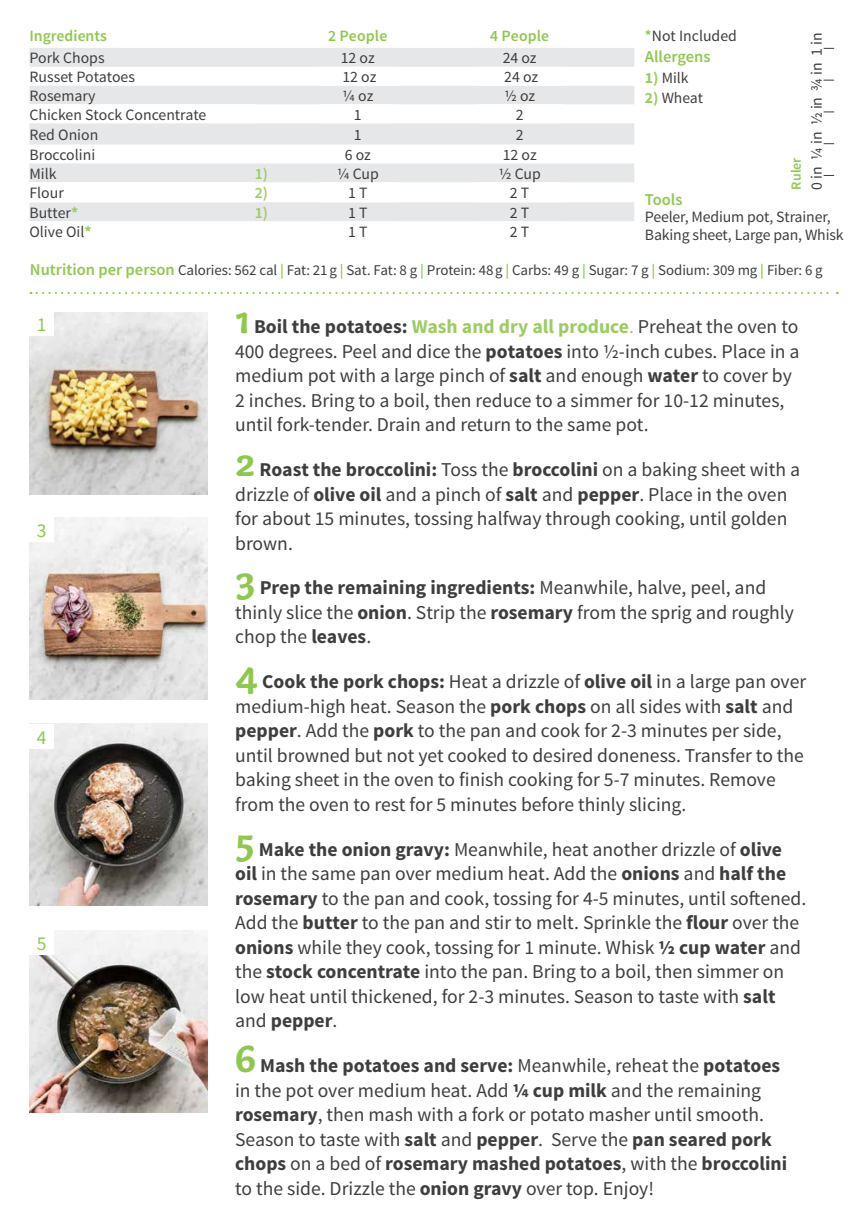
<style>
.page{position:relative;width:860px;height:1228px;background:#fff}
.page>*{position:absolute;margin:0;border:0;box-sizing:border-box;transform-origin:0 0}
.t1{font:19.6px/24.5px "Source Sans Pro";color:#3e3e3f}
.t2{font:19.6px "Source Sans Pro";color:#8fc84e}
.t3{font:600 16.45px "Source Sans Pro";color:#8fc84e}
.t4{font:15.75px/17.5px "Source Sans Pro";color:#3e3e3f}
.t5{font:600 15.75px "Source Sans Pro";color:#8fc84e}
.t6{font:600 15.75px "Source Sans Pro";color:#9bcd5f}
.t7{font:600 15.75px "Source Sans Pro";color:#9bcd60}
.t8{font:15.58px "Source Sans Pro";color:#3e3e3f}
.t9{font:14.88px "Source Sans Pro";letter-spacing:-.005em;color:#3e3e3f}
.t10{font:600 14px "Source Sans Pro";color:#8fc84e}
.s1{font-weight:700;color:#9bcd5f}
.s2{font-weight:600;color:#8fc84e}
.s3{font-weight:600;font-size:16.45px;color:#8fc84e}
.s4{font-family:"Capucine Basic";font-weight:700;font-size:41.12px;color:#8fc84e}
.s5{font-weight:700}
.s6{font-weight:700;color:#9bcd60}
.s7{color:#9bcd60}
</style>
<div class="page">
<img style="left:29px;top:930px;width:179px;height:181px">
<img style="left:29px;top:723px;width:179px;height:182px">
<img style="left:29px;top:312px;width:179px;height:182px">
<img style="left:29px;top:517px;width:179px;height:182px">
<svg style="left:29px;top:48px;width:605px;height:173px;fill:#e6e7e9"></svg>
<svg style="left:29px;top:67px;width:535px;height:154px"></svg>
<div style="left:29px;top:311px;width:25px;height:25px;background:#fff"></div>
<div style="left:29px;top:517px;width:25px;height:25px;background:#fff"></div>
<div style="left:29px;top:723px;width:25px;height:25px;background:#fff"></div>
<div style="left:29px;top:930px;width:25px;height:24px;background:#fff"></div>
<svg style="left:37px;top:292px;width:800px;height:2px"></svg>
<p class="t5" style="left:29px;top:26px;width:79px">Ingredients</p>
<p class="t5" style="left:328px;top:26px;width:61px">2 People</p>
<p class="t5" style="left:490px;top:26px;width:61px">4 People</p>
<p class="t4" style="left:29px;top:50px;width:77px">Pork Chops</p>
<p class="t4" style="left:341px;top:50px;width:35px">12 oz</p>
<p class="t4" style="left:502px;top:50px;width:35px">24 oz</p>
<p class="t4" style="left:29px;top:68px;width:107px">Russet Potatoes</p>
<p class="t4" style="left:342px;top:68px;width:35px">12 oz</p>
<p class="t4" style="left:504px;top:68px;width:35px">24 oz</p>
<p class="t4" style="left:29px;top:87px;width:68px">Rosemary</p>
<p class="t4" style="left:342px;top:87px;width:33px">1/4 oz</p>
<p class="t4" style="left:504px;top:87px;width:33px">1/2 oz</p>
<p class="t4" style="left:29px;top:106px;width:178px">Chicken Stock Concentrate</p>
<p class="t4" style="left:354px;top:106px;width:9px">1</p>
<p class="t4" style="left:515px;top:106px;width:9px">2</p>
<p class="t4" style="left:29px;top:126px;width:70px">Red Onion</p>
<p class="t4" style="left:354px;top:126px;width:9px">1</p>
<p class="t4" style="left:515px;top:126px;width:9px">2</p>
<p class="t4" style="left:29px;top:146px;width:67px">Broccolini</p>
<p class="t4" style="left:344px;top:146px;width:28px">6 oz</p>
<p class="t4" style="left:502px;top:146px;width:35px">12 oz</p>
<p class="t4" style="left:29px;top:165px;width:29px">Milk</p>
<p class="t7" style="left:255px;top:163px;width:15px">1)</p>
<p class="t4" style="left:336px;top:165px;width:44px">1/4 Cup</p>
<p class="t4" style="left:498px;top:165px;width:44px">1/2 Cup</p>
<p class="t4" style="left:29px;top:184px;width:36px">Flour</p>
<p class="t6" style="left:255px;top:183px;width:15px">2)</p>
<p class="t4" style="left:348px;top:184px;width:21px">1 T</p>
<p class="t4" style="left:510px;top:184px;width:21px">2 T</p>
<p class="t4" style="left:29px;top:204px;width:50px">Butter<span class="s1">*</span></p>
<p class="t6" style="left:255px;top:202px;width:15px">1)</p>
<p class="t4" style="left:348px;top:204px;width:21px">1 T</p>
<p class="t4" style="left:510px;top:204px;width:21px">2 T</p>
<p class="t4" style="left:29px;top:223px;width:64px">Olive Oil<span class="s1">*</span></p>
<p class="t4" style="left:348px;top:223px;width:21px">1 T</p>
<p class="t4" style="left:510px;top:223px;width:21px">2 T</p>
<p class="t4" style="left:644px;top:27px;width:93px"><span class="s2">*</span>Not Included</p>
<p class="t3" style="left:644px;top:46px;width:67px">Allergens</p>
<p class="t8" style="left:644px;top:68px;width:45px"><span class="s1">1)</span> Milk</p>
<p class="t8" style="left:644px;top:89px;width:60px"><span class="s1">2)</span> Wheat</p>
<p class="t10" style="left:787px;top:189px;width:34px;rotate:-90deg">Ruler</p>
<p class="t4" style="left:807px;top:189px;width:159px;rotate:-90deg">0 in ¼ in ½ in ¾ in 1 in</p>
<p class="t3" style="left:644px;top:189px;width:39px">Tools</p>
<p class="t4" style="left:644px;top:208px;width:200px">Peeler, Medium pot, Strainer,<br>Baking sheet, Large pan, Whisk</p>
<p class="t9" style="left:30px;top:261px;width:794px"><span class="s3">Nutrition per person</span> Calories: 562 cal <span class="s2">|</span> Fat: 21g <span class="s2">|</span> Sat. Fat: 8 g <span class="s2">|</span> Protein: 48g <span class="s2">|</span> Carbs: 49 g <span class="s2">|</span> Sugar: 7 g <span class="s2">|</span> Sodium: 309 mg <span class="s2">|</span> Fiber: 6 g</p>
<p class="t2" style="left:37px;top:312px;width:11px">1</p>
<p class="t2" style="left:37px;top:518px;width:11px">3</p>
<p class="t2" style="left:37px;top:724px;width:11px">4</p>
<p class="t2" style="left:37px;top:931px;width:11px">5</p>
<p class="t1" style="left:235px;top:314px;width:565px"><span class="s4">1</span> <span class="s5">Boil the potatoes:</span> <span class="s6">Wash and dry all produce</span><span class="s7">.</span> Preheat the oven to 400 degrees. Peel and dice the <span class="s5">potatoes</span> into ½-inch cubes. Place in a medium pot with a large pinch of <span class="s5">salt</span> and enough <span class="s5">water</span> to cover by 2 inches. Bring to a boil, then reduce to a simmer for 10-12 minutes, until fork-tender. Drain and return to the same pot.</p>
<p class="t1" style="left:235px;top:457px;width:566px"><span class="s4">2</span> <span class="s5">Roast the broccolini:</span> Toss the <span class="s5">broccolini</span> on a baking sheet with a drizzle of <span class="s5">olive oil</span> and a pinch of <span class="s5">salt</span> and <span class="s5">pepper</span>. Place in the oven for about 15 minutes, tossing halfway through cooking, until golden brown.</p>
<p class="t1" style="left:235px;top:576px;width:560px"><span class="s4">3</span> <span class="s5">Prep the remaining ingredients:</span> Meanwhile, halve, peel, and thinly slice the <span class="s5">onion</span>. Strip the <span class="s5">rosemary</span> from the sprig and roughly chop the <span class="s5">leaves</span>.</p>
<p class="t1" style="left:235px;top:669px;width:572px"><span class="s4">4</span> <span class="s5">Cook the pork chops:</span> Heat a drizzle of <span class="s5">olive oil</span> in a large pan over medium-high heat. Season the <span class="s5">pork chops</span> on all sides with <span class="s5">salt</span> and <span class="s5">pepper</span>. Add the <span class="s5">pork</span> to the pan and cook for 2-3 minutes per side, until browned but not yet cooked to desired doneness. Transfer to the baking sheet in the oven to finish cooking for 5-7 minutes. Remove from the oven to rest for 5 minutes before thinly slicing.</p>
<p class="t1" style="left:235px;top:837px;width:572px"><span class="s4">5</span> <span class="s5">Make the onion gravy:</span> Meanwhile, heat another drizzle of <span class="s5">olive oil</span> in the same pan over medium heat. Add the <span class="s5">onions</span> and <span class="s5">half the rosemary</span> to the pan and cook, tossing for 4-5 minutes, until softened.<br>Add the <span class="s5">butter</span> to the pan and stir to melt. Sprinkle the <span class="s5">flour</span> over the <span class="s5">onions</span> while they cook, tossing for 1 minute. Whisk <span class="s5">½ cup water</span> and the <span class="s5">stock concentrate</span> into the pan. Bring to a boil, then simmer on low heat until thickened, for 2-3 minutes. Season to taste with <span class="s5">salt </span>and <span class="s5">pepper</span>.</p>
<p class="t1" style="left:235px;top:1053px;width:553px"><span class="s4">6</span> <span class="s5">Mash the potatoes and serve:</span> Meanwhile, reheat the <span class="s5">potatoes </span>in the pot over medium heat. Add <span class="s5">¼ cup milk</span> and the remaining <span class="s5">rosemary</span>, then mash with a fork or potato masher until smooth.<br>Season to taste with <span class="s5">salt</span> and <span class="s5">pepper</span>. Serve the <span class="s5">pan seared pork chops</span> on a bed of <span class="s5">rosemary mashed potatoes</span>, with the <span class="s5">broccolini </span>to the side. Drizzle the <span class="s5">onion gravy</span> over top. Enjoy!</p>
</div>
